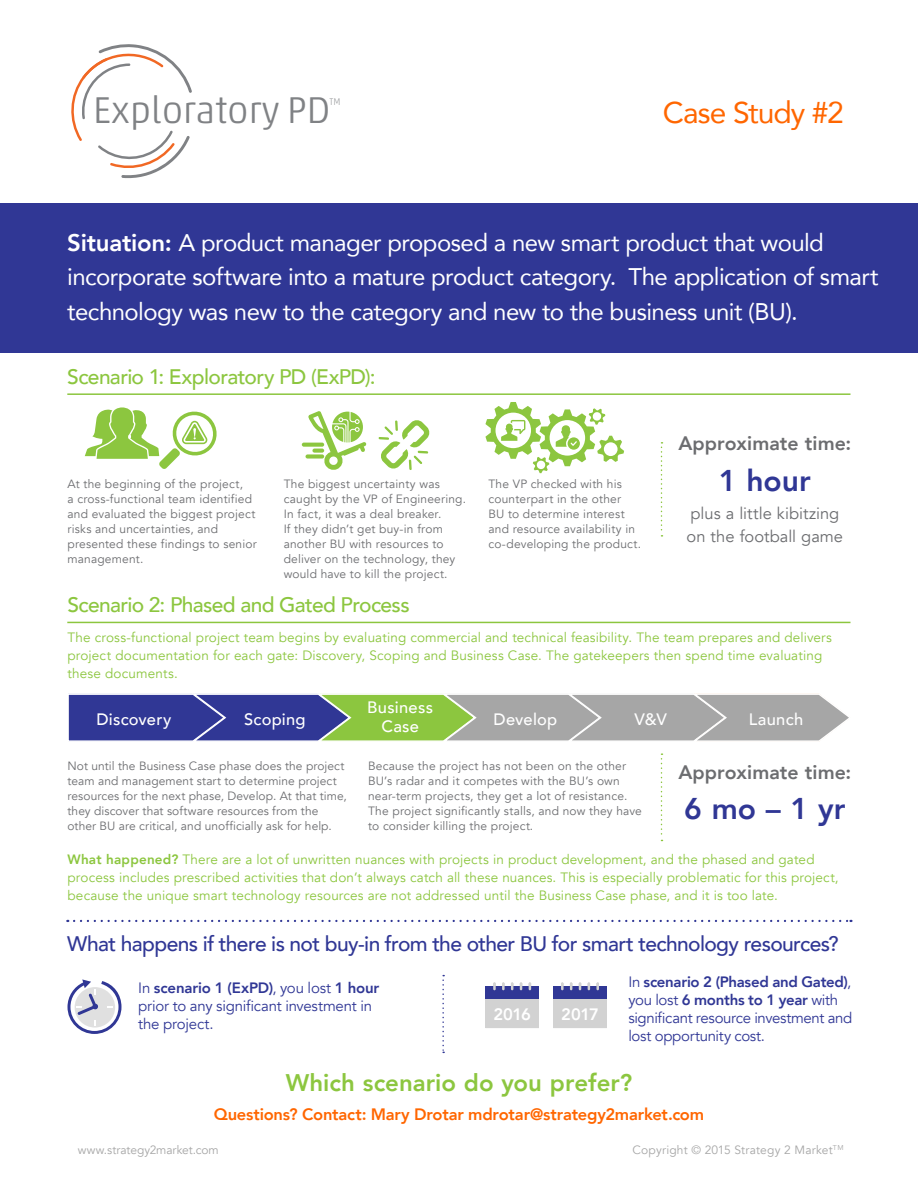
<style>
.page{position:relative;width:918px;height:1188px;background:#fff}
.page>*{position:absolute;margin:0;border:0;box-sizing:border-box;transform-origin:0 0}
.t1{font:300 37.8px "Akko Std";color:#808285}
.body_copy_-_black{font:800 30px "Avenir";color:#303795}
.Subhead_A_-_Orange_C{font:30px "Avenir";letter-spacing:-.03em;color:#f60}
.Subhead_A_-_Orange_C-2{font:24px/34.5px "Avenir";letter-spacing:-.025em;color:#fff}
.body_copy_-_black-2{font:800 24px "Avenir";color:#8cc63f}
.Subhead_A_-_Orange_C-3{font:500 21px "Avenir";letter-spacing:-.03em;color:#303795}
.Subhead_A_-_Orange_C-4{font:500 21px "Avenir";letter-spacing:-.03em;color:#8cc63f}
.body_copy_-_black-3{font:800 19.5px "Avenir";letter-spacing:.005em;color:#6c6d70}
.Subhead_A_-_Orange_C-5{font:800 16.5px "Avenir";letter-spacing:-.01em;color:#f60}
.body_copy_-_black-4{font:500 16.5px/19.5px "Avenir";letter-spacing:.015em;color:#fff;text-align:center}
.body_copy_-_black-5{font:16.5px/22.5px "Avenir";color:#6c6d70}
.body_copy_-_black-6{font:800 16.5px "Avenir";letter-spacing:-.015em;color:#fff}
.Subhead_A_-_Orange_C-6{font:15px/18px "Avenir";letter-spacing:-.02em;color:#303795}
.body_copy_-_black-7{font:13.5px/18px "Avenir";letter-spacing:.01em;color:#8cc63f}
.body_copy_-_black-8{font:12px/15px "Avenir";letter-spacing:.015em;color:#6c6d70}
.t2{font:12px "Avenir";letter-spacing:.01em;color:#a6a6a6}
.t3{font:100 9.6px "Akko Std";color:#808285}
.s1{font-weight:800}
</style>
<div class="page">
<svg style="left:71px;top:44px;width:121px;height:134px"></svg>
<div style="left:0;top:203px;width:918px;height:150px;background:#303795"></div>
<svg style="left:68px;top:693px;width:781px;height:49px;background:#87919b"></svg>
<hr style="left:67px;top:393px;width:783px;height:2px;background:#8cc63f">
<hr style="left:67px;top:622px;width:783px;height:1px;background:#8cc63f">
<svg style="left:74px;top:920px;width:777px;height:2px"></svg>
<svg style="left:661px;top:442px;width:2px;height:95px"></svg>
<svg style="left:661px;top:753px;width:2px;height:88px"></svg>
<svg style="left:442px;top:975px;width:2px;height:78px"></svg>
<svg style="left:485px;top:982px;width:54px;height:46px;background:#aaacc5"></svg>
<svg style="left:553px;top:982px;width:54px;height:46px;background:#aaacc5"></svg>
<svg style="left:67px;top:979px;width:54px;height:55px"></svg>
<svg style="left:85px;top:407px;width:132px;height:62px"></svg>
<svg style="left:379px;top:420px;width:51px;height:50px"></svg>
<svg style="left:308px;top:411px;width:58px;height:59px"></svg>
<div style="left:306px;top:454px;width:18px;height:5px;background:#8cc63f;border-radius:2px"></div>
<svg style="left:312px;top:449px;width:12px;height:4px"></svg>
<svg style="left:302px;top:443px;width:22px;height:4px"></svg>
<svg style="left:485px;top:402px;width:139px;height:71px"></svg>
<p class="t1" style="left:93px;top:87px;width:239px">Exploratory PD</p>
<p class="t3" style="left:330px;top:96px;width:12px">TM</p>
<p class="Subhead_A_-_Orange_C" style="left:663px;top:89px;width:182px">Case Study #2</p>
<p class="Subhead_A_-_Orange_C-2" style="left:67px;top:225px;width:813px"><span class="s1">Situation:</span> A product manager proposed a new smart product that would incorporate software into a mature product category. The application of smart technology was new to the category and new to the business unit (BU).</p>
<p class="Subhead_A_-_Orange_C-4" style="left:67px;top:358px;width:310px">Scenario 1: Exploratory PD (ExPD):</p>
<p class="body_copy_-_black-8" style="left:68px;top:476px;width:191px">At the beginning of the project,<br>a cross-functional team identified and evaluated the biggest project risks and uncertainties, and presented these findings to senior management.</p>
<p class="body_copy_-_black-8" style="left:284px;top:476px;width:184px">The biggest uncertainty was caught by the VP of Engineering.<br>In fact, it was a deal breaker.<br>If they didn’t get buy-in from another BU with resources to deliver on the technology, they would have to kill the project.</p>
<p class="body_copy_-_black-8" style="left:488px;top:476px;width:154px">The VP checked with his counterpart in the other<br>BU to determine interest and resource availability in co-developing the product.</p>
<p class="Subhead_A_-_Orange_C-4" style="left:68px;top:587px;width:344px">Scenario 2: Phased and Gated Process</p>
<p class="body_copy_-_black-3" style="left:678px;top:428px;width:175px">Approximate time:</p>
<p class="body_copy_-_black" style="left:719px;top:457px;width:93px">1 hour</p>
<p class="body_copy_-_black-5" style="left:687px;top:502px;width:158px">plus a little kibitzing on the football game</p>
<p class="body_copy_-_black-7" style="left:68px;top:629px;width:766px">The cross-functional project team begins by evaluating commercial and technical feasibility. The team prepares and delivers project documentation for each gate: Discovery, Scoping and Business Case. The gatekeepers then spend time evaluating these documents.</p>
<p class="body_copy_-_black-4" style="left:97px;top:708px;width:76px">Discovery</p>
<p class="body_copy_-_black-4" style="left:244px;top:708px;width:63px">Scoping</p>
<p class="body_copy_-_black-4" style="left:367px;top:696px;width:67px">Business<br>Case</p>
<p class="body_copy_-_black-4" style="left:494px;top:708px;width:65px">Develop</p>
<p class="body_copy_-_black-4" style="left:635px;top:708px;width:34px">V&amp;V</p>
<p class="body_copy_-_black-4" style="left:749px;top:708px;width:56px">Launch</p>
<p class="body_copy_-_black-8" style="left:68px;top:758px;width:281px">Not until the Business Case phase does the project team and management start to determine project resources for the next phase, Develop. At that time, they discover that software resources from the other BU are critical, and unofficially ask for help.</p>
<p class="body_copy_-_black-8" style="left:368px;top:758px;width:275px">Because the project has not been on the other BU’s radar and it competes with the BU’s own near-term projects, they get a lot of resistance.<br>The project significantly stalls, and now they have to consider killing the project.</p>
<p class="body_copy_-_black-3" style="left:678px;top:757px;width:175px">Approximate time:</p>
<p class="body_copy_-_black" style="left:684px;top:785px;width:163px">6 mo – 1 yr</p>
<p class="body_copy_-_black-7" style="left:68px;top:851px;width:773px"><span class="s1">What happened?</span> There are a lot of unwritten nuances with projects in product development, and the phased and gated process includes prescribed activities that don’t always catch all these nuances. This is especially problematic for this project, because the unique smart technology resources are not addressed until the Business Case phase, and it is too late.</p>
<p class="Subhead_A_-_Orange_C-3" style="left:67px;top:926px;width:773px">What happens if there is not buy-in from the other BU for smart technology resources?</p>
<p class="Subhead_A_-_Orange_C-6" style="left:138px;top:979px;width:243px">In <span class="s1">scenario 1 (ExPD)</span>, you lost <span class="s1">1 hour </span>prior to any significant investment in the project.</p>
<p class="Subhead_A_-_Orange_C-6" style="left:628px;top:973px;width:225px">In <span class="s1">scenario 2 (Phased and Gated)</span>, you lost <span class="s1">6 months to 1 year</span> with significant resource investment and lost opportunity cost.</p>
<p class="body_copy_-_black-6" style="left:493px;top:1001px;width:39px">2016</p>
<p class="body_copy_-_black-6" style="left:561px;top:1001px;width:39px">2017</p>
<p class="body_copy_-_black-2" style="left:286px;top:1063px;width:348px">Which scenario do you prefer?</p>
<p class="Subhead_A_-_Orange_C-5" style="left:214px;top:1101px;width:492px">Questions? Contact: Mary Drotar mdrotar@strategy2market.com</p>
<p class="t2" style="left:78px;top:1142px;width:143px">www.strategy2market.com</p>
<p class="t2" style="left:633px;top:1142px;width:213px">Copyright © 2015 Strategy 2 Market<sup>TM</sup></p>
</div>
